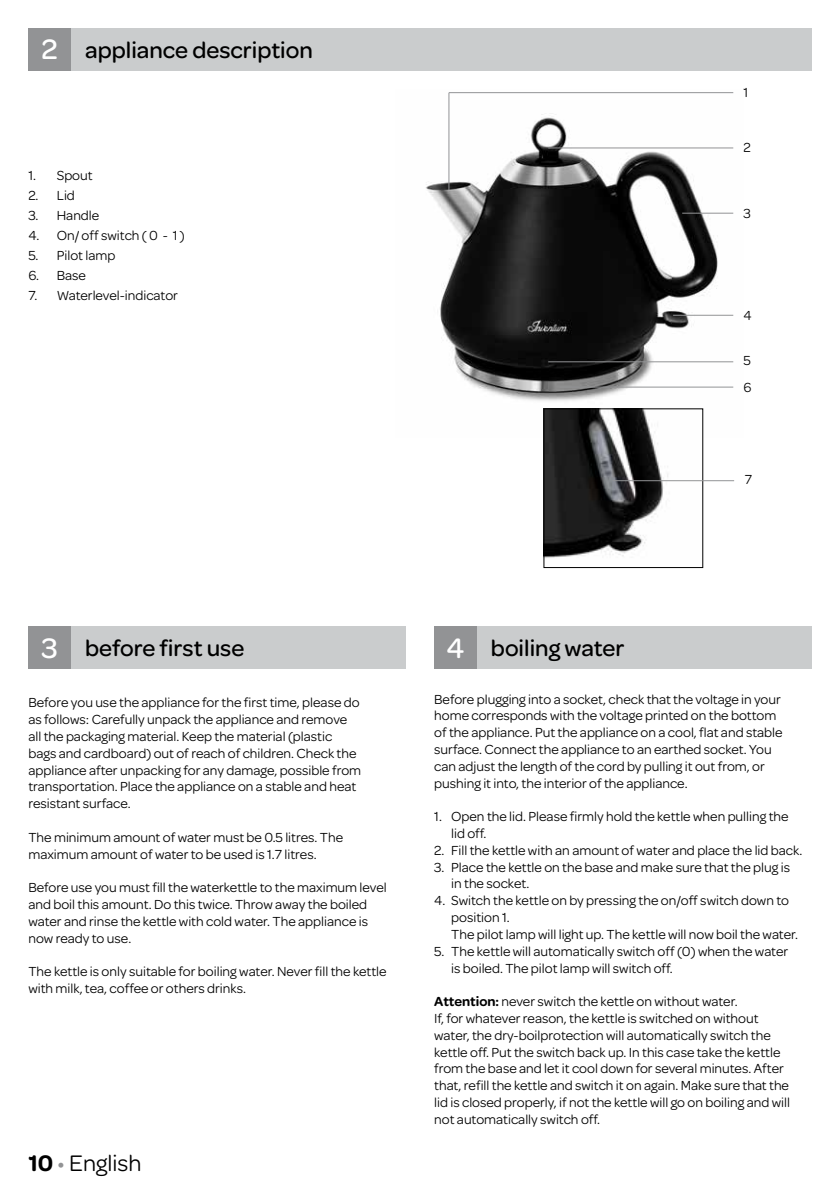
<style>
.page{position:relative;width:840px;height:1191px;background:#fff}
.page>*{position:absolute;margin:0;border:0;box-sizing:border-box;transform-origin:0 0}
.t1{font:500 24px "Omnes";color:#000}
.t2{font:24px "Omnes";color:#000}
.t3{font:14px/16.8px "Omnes";color:#000}
.s1{font-size:30px;color:#fff}
.s2{font-weight:600}
.s3{color:#929395}
</style>
<div class="page">
<div style="left:57px;top:28px;width:754px;height:43px;background:#cacccd"></div>
<div style="left:28px;top:28px;width:43px;height:43px;background:#929395"></div>
<div style="left:57px;top:626px;width:348px;height:43px;background:#cacccd"></div>
<div style="left:28px;top:626px;width:43px;height:43px;background:#929395"></div>
<div style="left:462px;top:626px;width:349px;height:43px;background:#cacccd"></div>
<div style="left:434px;top:626px;width:42px;height:43px;background:#929395"></div>
<img style="left:426px;top:92px;width:308px;height:345px">
<hr style="left:681px;top:213px;width:51px;height:1px;background:#929395">
<hr style="left:548px;top:361px;width:184px;height:1px;background:#929395">
<hr style="left:672px;top:315px;width:60px;height:1px;background:#929395">
<hr style="left:548px;top:147px;width:184px;height:1px;background:#929395">
<hr style="left:559px;top:386px;width:173px;height:1px;background:#929395">
<hr style="left:448px;top:92px;width:284px;height:1px;background:#929395">
<hr style="left:448px;top:93px;width:1px;height:97px;background:#929395">
<img style="left:545px;top:410px;width:155px;height:148px">
<div style="left:543px;top:408px;width:159px;height:160px;border:1px solid #000"></div>
<hr style="left:612px;top:480px;width:121px;height:1px;background:#929395">
<h1 class="t1" style="left:42px;top:33px;width:273px"><span class="s1">2</span> appliance description</h1>
<p class="t3" style="left:28px;top:166px;width:66px">1. Spout</p>
<p class="t3" style="left:28px;top:186px;width:48px">2. Lid</p>
<p class="t3" style="left:28px;top:206px;width:72px">3. Handle</p>
<p class="t3" style="left:28px;top:226px;width:158px">4. On/ off switch ( 0 - 1 )</p>
<p class="t3" style="left:28px;top:246px;width:88px">5. Pilot lamp</p>
<p class="t3" style="left:28px;top:266px;width:59px">6. Base</p>
<p class="t3" style="left:28px;top:286px;width:151px">7. Waterlevel-indicator</p>
<p class="t3" style="left:743px;top:83px;width:6px">1</p>
<p class="t3" style="left:743px;top:138px;width:9px">2</p>
<p class="t3" style="left:743px;top:204px;width:9px">3</p>
<p class="t3" style="left:743px;top:306px;width:10px">4</p>
<p class="t3" style="left:743px;top:347px;width:10px;line-height:26.2px">5<br>6</p>
<p class="t3" style="left:744px;top:470px;width:9px">7</p>
<h1 class="t1" style="left:41px;top:631px;width:204px"><span class="s1">3</span> before first use</h1>
<h1 class="t1" style="left:446px;top:631px;width:179px"><span class="s1">4</span> boiling water</h1>
<p class="t3" style="left:28px;top:693px;width:334px">Before you use the appliance for the first time, please do as follows: Carefully unpack the appliance and remove all the packaging material. Keep the material (plastic bags and cardboard) out of reach of children. Check the appliance after unpacking for any damage, possible from transportation. Place the appliance on a stable and heat resistant surface.</p>
<p class="t3" style="left:28px;top:828px;width:316px">The minimum amount of water must be 0.5 litres. The maximum amount of water to be used is 1.7 litres.</p>
<p class="t3" style="left:28px;top:878px;width:359px">Before use you must fill the waterkettle to the maximum level and boil this amount. Do this twice. Throw away the boiled water and rinse the kettle with cold water. The appliance is now ready to use.</p>
<p class="t3" style="left:28px;top:962px;width:359px">The kettle is only suitable for boiling water. Never fill the kettle with milk, tea, coffee or others drinks.</p>
<p class="t3" style="left:434px;top:689px;width:350px">Before plugging into a socket, check that the voltage in your home corresponds with the voltage printed on the bottom of the appliance. Put the appliance on a cool, flat and stable surface. Connect the appliance to an earthed socket. You can adjust the length of the cord by pulling it out from, or pushing it into, the interior of the appliance.</p>
<p class="t3" style="left:451px;top:807px;width:339px;text-indent:-17px">1. Open the lid. Please firmly hold the kettle when pulling the lid off.</p>
<p class="t3" style="left:434px;top:841px;width:369px">2. Fill the kettle with an amount of water and place the lid back.</p>
<p class="t3" style="left:451px;top:857px;width:340px;text-indent:-17px">3. Place the kettle on the base and make sure that the plug is in the socket.</p>
<p class="t3" style="left:451px;top:891px;width:348px;text-indent:-17px">4. Switch the kettle on by pressing the on/off switch down to position 1.<br>The pilot lamp will light up. The kettle will now boil the water.</p>
<p class="t3" style="left:451px;top:941px;width:338px;text-indent:-17px">5. The kettle will automatically switch off (0) when the water is boiled. The pilot lamp will switch off.</p>
<p class="t3" style="left:434px;top:992px;width:357px"><span class="s2">Attention:</span> never switch the kettle on without water.<br>If, for whatever reason, the kettle is switched on without water, the dry-boilprotection will automatically switch the kettle off. Put the switch back up. In this case take the kettle from the base and let it cool down for several minutes. After that, refill the kettle and switch it on again. Make sure that the lid is closed properly, if not the kettle will go on boiling and will not automatically switch off.</p>
<h1 class="t2" style="left:28px;top:1146px;width:114px"><span class="s2">10</span> <span class="s3">•</span> English</h1>
</div>
